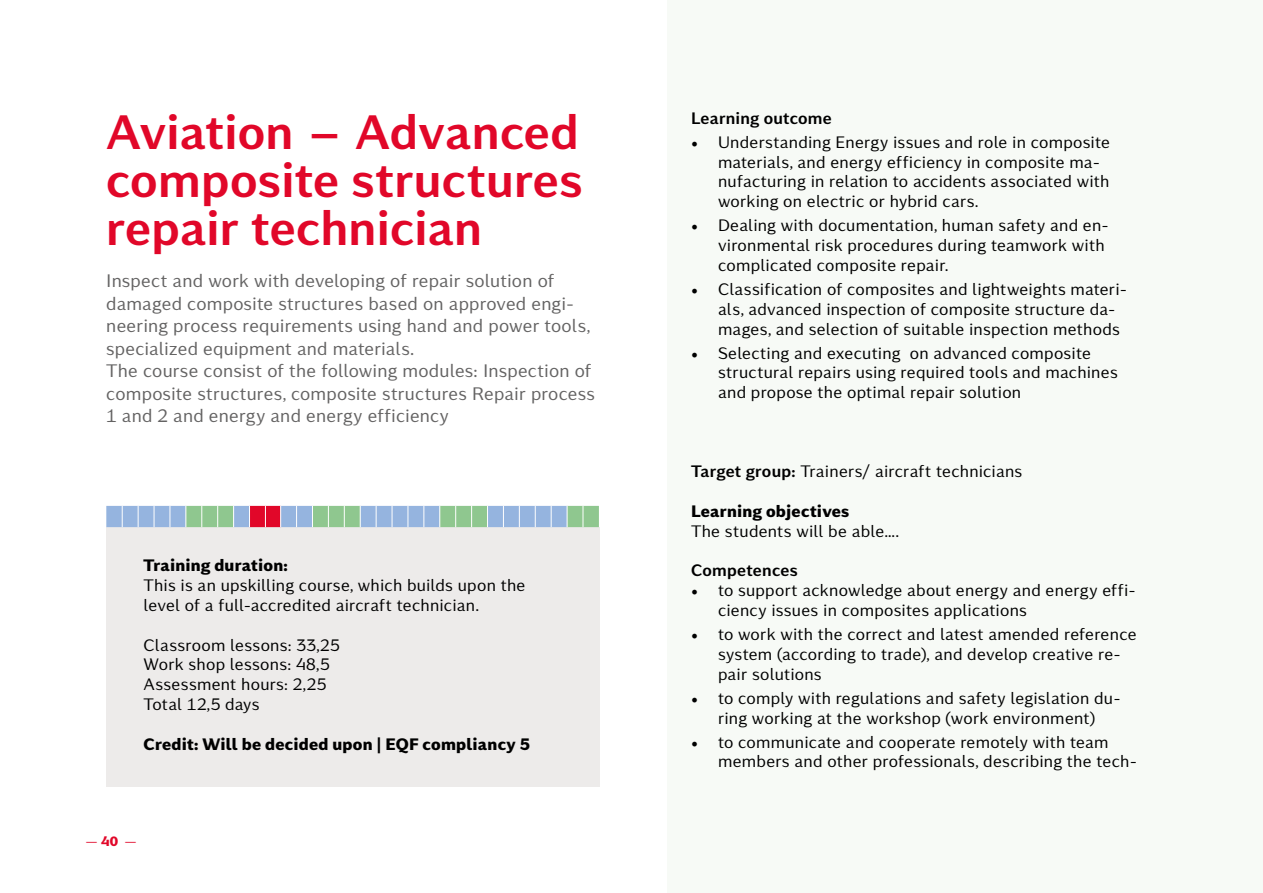
<style>
.page{position:relative;width:1263px;height:893px;background:#fff}
.page>*{position:absolute;margin:0;border:0;box-sizing:border-box;transform-origin:0 0}
.Overskrift{font:700 48px/48px "Kontrapunkt Miki";color:#e10729;text-align:justify}
.t1{font:18px/22.5px "Kontrapunkt Miki";letter-spacing:.005em;color:#646363}
.t2{font:16.5px/19.8px "Kontrapunkt Miki";letter-spacing:.01em;color:#000}
.t3{font:800 16.5px "Kontrapunkt Miki";letter-spacing:.01em;color:#000}
.t4{font:700 16.5px "Kontrapunkt Miki";letter-spacing:.015em;color:#000}
.t5{font:13.5px "Kontrapunkt Miki";color:#e10729}
.s1{font-weight:800}
.s2{font-family:"Minion Pro";font-size:18px}
.s3{font-weight:700}
</style>
<div class="page">
<div style="left:668px;top:0;width:595px;height:893px;background:#f7faf6"></div>
<div style="left:106px;top:527px;width:494px;height:260px;background:#edebea"></div>
<svg style="left:106px;top:506px;width:493px;height:21px;background:#9db4bb"></svg>
<p class="Overskrift" style="left:106px;top:108px;width:478px">Aviation – Advanced composite structures repair technician</p>
<p class="t1" style="left:106px;top:270px;width:485px">Inspect and work with developing of repair solution of damaged composite structures based on approved engi&shy;neering process requirements using hand and power tools, specialized equipment and materials.</p>
<p class="t1" style="left:106px;top:360px;width:490px">The course consist of the following modules: Inspection of composite structures, composite structures Repair process<br>1 and 2 and energy and energy efficiency</p>
<p class="t3" style="left:144px;top:555px;width:146px">Training duration:</p>
<p class="t2" style="left:144px;top:575px;width:383px">This is an upskilling course, which builds upon the level of a full-accredited aircraft technician.</p>
<p class="t2" style="left:144px;top:635px;width:198px">Classroom lessons: 33,25</p>
<p class="t2" style="left:144px;top:655px;width:188px">Work shop lessons: 48,5</p>
<p class="t2" style="left:144px;top:674px;width:184px">Assessment hours: 2,25</p>
<p class="t2" style="left:144px;top:694px;width:118px">Total 12,5 days</p>
<p class="t3" style="left:144px;top:733px;width:388px">Credit: Will be decided upon | EQF compliancy 5</p>
<p class="t5" style="left:85px;top:833px;width:53px">— <span class="s1">40</span> —</p>
<p class="t4" style="left:691px;top:108px;width:142px">Learning outcome</p>
<p class="t2" style="left:718px;top:132px;width:394px;text-indent:-27px"><span class="s2">•</span> Understanding Energy issues and role in composite materials, and energy efficiency in composite ma&shy;nufacturing in relation to accidents associated with working on electric or hybrid cars.</p>
<p class="t2" style="left:718px;top:216px;width:392px;text-indent:-27px"><span class="s2">•</span> Dealing with documentation, human safety and en&shy;vironmental risk procedures during teamwork with complicated composite repair.</p>
<p class="t2" style="left:718px;top:279px;width:410px;text-indent:-27px"><span class="s2">•</span> Classification of composites and lightweights materi&shy;als, advanced inspection of composite structure da&shy;mages, and selection of suitable inspection methods</p>
<p class="t2" style="left:718px;top:343px;width:401px;text-indent:-27px"><span class="s2">•</span> Selecting and executing on advanced composite structural repairs using required tools and machines and propose the optimal repair solution</p>
<p class="t2" style="left:691px;top:462px;width:333px"><span class="s3">Target group:</span> Trainers/ aircraft technicians</p>
<p class="t3" style="left:691px;top:500px;width:160px">Learning objectives</p>
<p class="t2" style="left:691px;top:521px;width:210px">The students will be able….</p>
<p class="t4" style="left:691px;top:560px;width:108px">Competences</p>
<p class="t2" style="left:718px;top:581px;width:419px;text-indent:-27px"><span class="s2">•</span> to support acknowledge about energy and energy effi&shy;ciency issues in composites applications</p>
<p class="t2" style="left:718px;top:624px;width:420px;text-indent:-27px"><span class="s2">•</span> to work with the correct and latest amended reference system (according to trade), and develop creative re&shy;pair solutions</p>
<p class="t2" style="left:691px;top:688px;width:431px;text-align:center"><span class="s2">•</span> to comply with regulations and safety legislation du&shy;ring working at the workshop (work environment)</p>
<p class="t2" style="left:718px;top:732px;width:420px;text-indent:-27px"><span class="s2">•</span> to communicate and cooperate remotely with team members and other professionals, describing the tech-</p>
</div>
